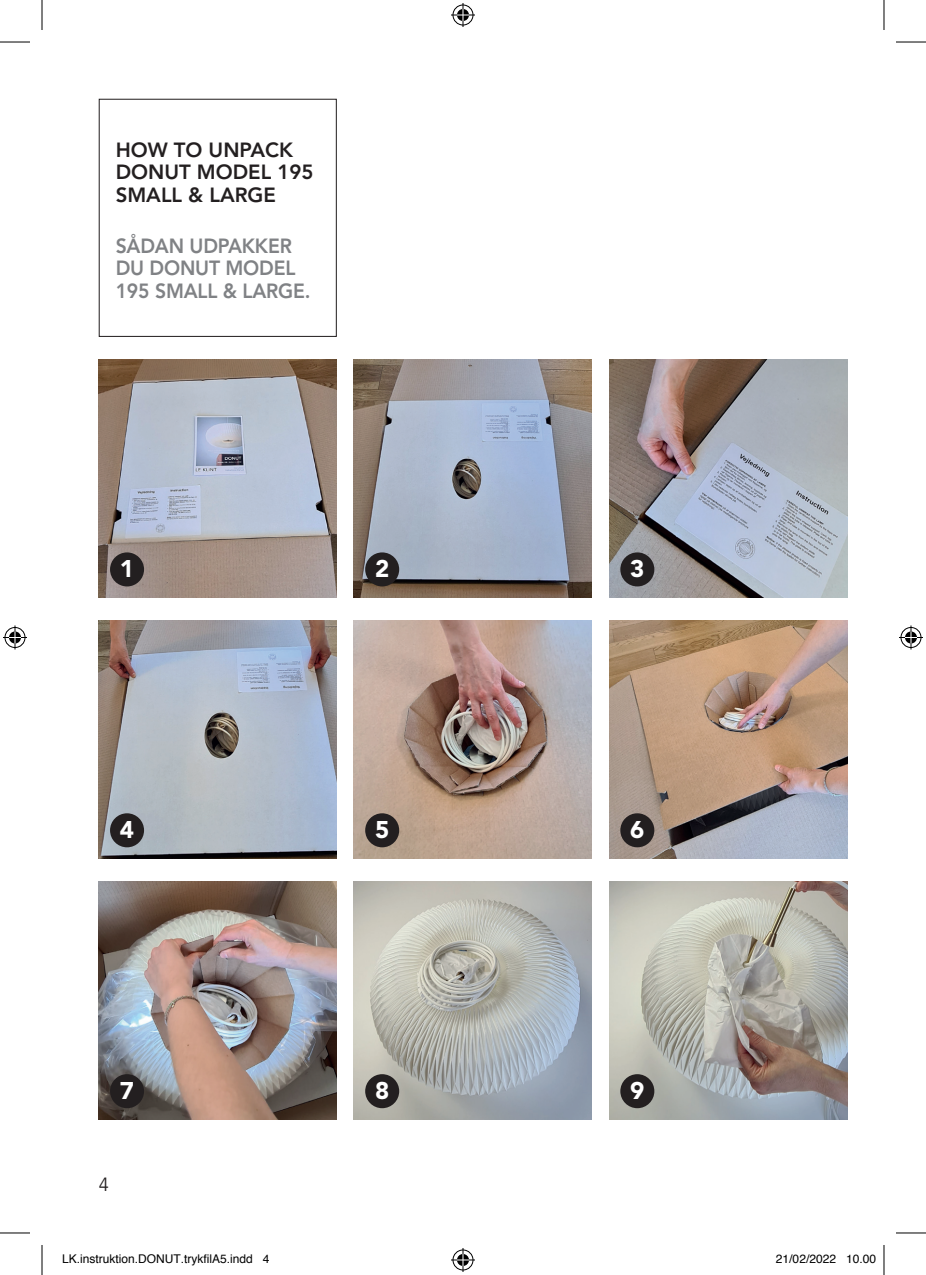
<style>
.page{position:relative;width:926px;height:1275px;background:#fff}
.page>*{position:absolute;margin:0;border:0;box-sizing:border-box;transform-origin:0 0}
.t1{font:900 24px "Avenir";color:#fff}
.t2{font:800 20.4px/22.4px "Avenir";letter-spacing:-.01em;color:#808285;scale:.95 1}
.t3{font:800 20.4px/22.4px "Avenir";color:#231f20}
.t4{font:19px "Avenir";color:#231f20;scale:.95 1}
.t5{font:12px "Helvetica";color:#000}
</style>
<div class="page">
<img style="left:609px;top:620px;width:238px;height:238px">
<div style="left:620px;top:813px;width:34px;height:34px;background:#231f20;border-radius:50%"></div>
<img style="left:354px;top:620px;width:238px;height:238px">
<div style="left:365px;top:813px;width:34px;height:34px;background:#231f20;border-radius:50%"></div>
<img style="left:609px;top:881px;width:238px;height:238px">
<img style="left:354px;top:881px;width:238px;height:238px">
<img style="left:99px;top:881px;width:238px;height:238px">
<img style="left:99px;top:359px;width:238px;height:239px">
<img style="left:354px;top:359px;width:238px;height:239px">
<img style="left:609px;top:359px;width:238px;height:239px">
<img style="left:99px;top:620px;width:238px;height:238px">
<div style="left:365px;top:552px;width:34px;height:34px;background:#231f20;border-radius:50%"></div>
<div style="left:110px;top:552px;width:34px;height:34px;background:#231f20;border-radius:50%"></div>
<div style="left:365px;top:1074px;width:34px;height:34px;background:#231f20;border-radius:50%"></div>
<div style="left:620px;top:552px;width:34px;height:34px;background:#231f20;border-radius:50%"></div>
<div style="left:620px;top:1074px;width:34px;height:34px;background:#231f20;border-radius:50%"></div>
<div style="left:110px;top:813px;width:34px;height:34px;background:#231f20;border-radius:50%"></div>
<div style="left:110px;top:1074px;width:34px;height:34px;background:#231f20;border-radius:50%"></div>
<div style="left:99px;top:99px;width:238px;height:238px;border:1px solid #231f20"></div>
<hr style="left:0;top:42px;width:30px;height:1px;background:#000">
<hr style="left:896px;top:42px;width:30px;height:1px;background:#000">
<hr style="left:0;top:1232px;width:30px;height:1px;background:#000">
<hr style="left:896px;top:1232px;width:30px;height:1px;background:#000">
<hr style="left:42px;top:0;width:1px;height:30px;background:#000">
<hr style="left:42px;top:1245px;width:1px;height:30px;background:#000">
<hr style="left:884px;top:0;width:1px;height:30px;background:#000">
<hr style="left:884px;top:1245px;width:1px;height:30px;background:#000">
<svg style="left:451px;top:3px;width:24px;height:24px"></svg>
<svg style="left:451px;top:1248px;width:24px;height:24px"></svg>
<svg style="left:3px;top:625px;width:24px;height:24px"></svg>
<svg style="left:899px;top:625px;width:24px;height:24px"></svg>
<h2 class="t3" style="left:116px;top:138px;width:199px">HOW TO UNPACK<br>DONUT MODEL 195<br>SMALL &amp; LARGE</h2>
<h2 class="t2" style="left:116px;top:234px;width:207px">SÅDAN UDPAKKER<br>DU DONUT MODEL<br>195 SMALL &amp; LARGE.</h2>
<h1 class="t1" style="left:120px;top:554px;width:16px">1</h1>
<h1 class="t1" style="left:375px;top:554px;width:16px">2</h1>
<h1 class="t1" style="left:630px;top:554px;width:16px">3</h1>
<h1 class="t1" style="left:120px;top:815px;width:16px">4</h1>
<h1 class="t1" style="left:120px;top:1076px;width:16px">7</h1>
<h3 class="t4" style="left:99px;top:1173px;width:12px">4</h3>
<h1 class="t1" style="left:375px;top:815px;width:16px">5</h1>
<h1 class="t1" style="left:630px;top:815px;width:16px">6</h1>
<h1 class="t1" style="left:375px;top:1076px;width:16px">8</h1>
<h1 class="t1" style="left:630px;top:1076px;width:16px">9</h1>
<p class="t5" style="left:62px;top:1249px;width:209px">LK.instruktion.DONUT.trykfilA5.indd 4</p>
<p class="t5" style="left:776px;top:1249px;width:102px">21/02/2022 10.00</p>
</div>
